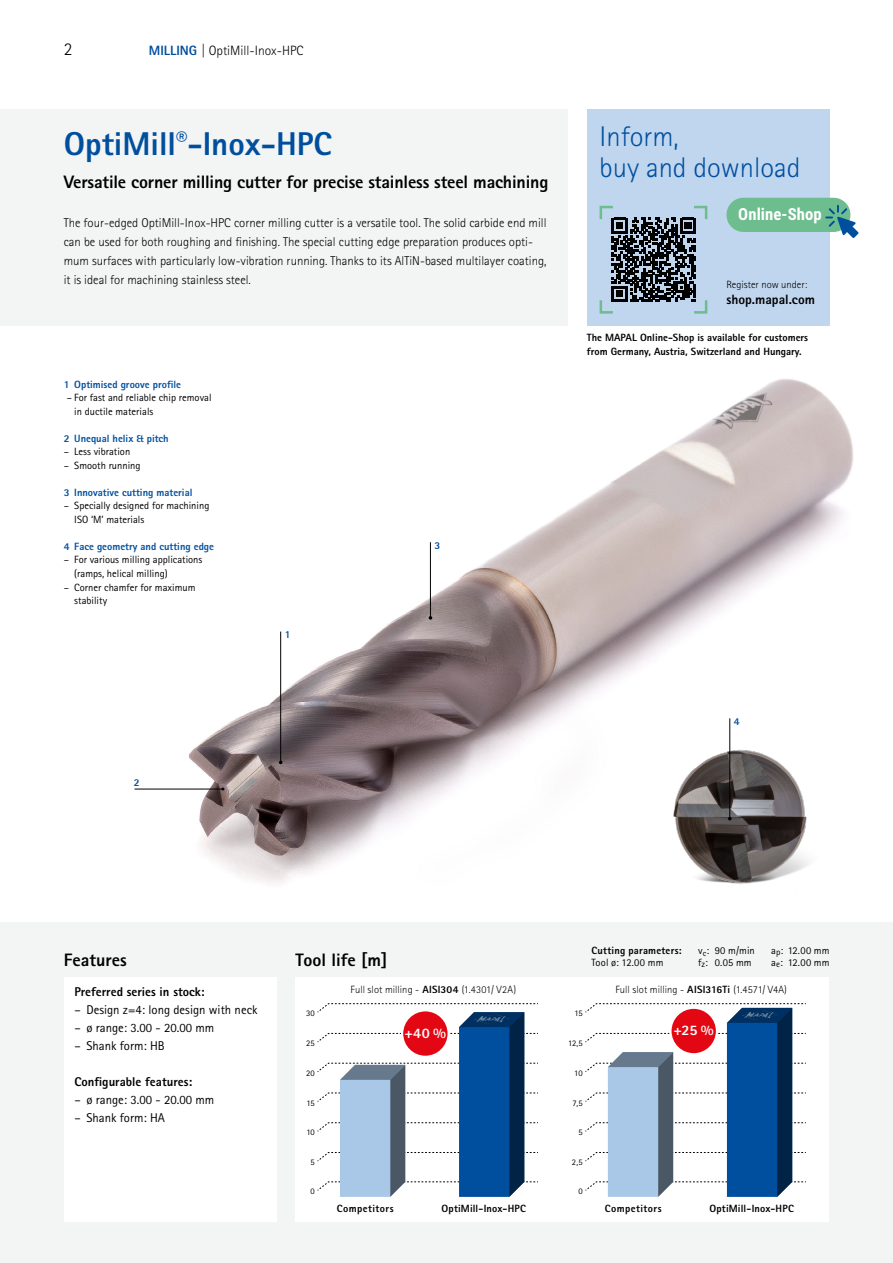
<style>
.page{position:relative;width:893px;height:1263px;background:#fff}
.page>*{position:absolute;margin:0;border:0;box-sizing:border-box;transform-origin:0 0}
.t1{font:800 33px "Rotis Sans Serif W1 G";color:#004f9f}
.t2{font:300 28.5px/30px "Rotis Sans Serif W1 G";color:#004f9f}
.t3{font:800 18px "Rotis Sans Serif W1 G";letter-spacing:-.01em;color:#000}
.t4{font:300 18px "Rotis Sans Serif W1 G";color:#000}
.t5{font:700 16.65px "Roboto Condensed";letter-spacing:.005em;color:#fff}
.t6{font:800 14.55px "Rotis Sans Serif W1 G";color:#fff}
.t7{font:300 13.5px "Rotis Sans Serif W1 G";color:#000}
.t8{font:800 13.5px "Rotis Sans Serif W1 G";color:#000}
.t9{font:300 12.75px/19px "Rotis Sans Serif W1 G";color:#000}
.t10{font:12.75px "Rotis Sans Serif W1 G";color:#000}
.t11{font:800 12.75px "Rotis Sans Serif W1 G";color:#000}
.t12{font:10.5px/13.5px "Rotis Sans Serif W1 G";color:#000}
.t13{font:800 10.5px/13.5px "Rotis Sans Serif W1 G";color:#000}
.t14{font:800 10.5px "Rotis Sans Serif W1 G";color:#004f9f}
.t15{font:300 10.5px "Rotis Sans Serif W1 G";color:#000}
.t16{font:800 10.5px "Rotis Sans Serif W1 G";letter-spacing:.04em;color:#000}
.t17{font:800 10.5px "Rotis Sans Serif W1 G";letter-spacing:.02em;color:#000}
.t18{font:8.55px "Rotis Sans Serif W1 G";letter-spacing:-.01em;color:#000}
.s1{font-weight:800;color:#004f9f}
.s2{font-weight:800}
</style>
<div class="page">
<img style="left:0;top:238px;width:893px;height:685px">
<div style="left:0;top:923px;width:893px;height:340px;background:#f3f4f4"></div>
<div style="left:64px;top:977px;width:212px;height:244px;background:#fff"></div>
<div style="left:296px;top:977px;width:533px;height:244px;background:#fff"></div>
<hr style="left:280px;top:631px;width:1px;height:131px;background:#000">
<hr style="left:135px;top:789px;width:88px;height:1px;background:#000">
<img style="left:657px;top:735px;width:204px;height:188px">
<img style="left:649px;top:741px;width:187px;height:145px">
<hr style="left:729px;top:718px;width:1px;height:101px;background:#000">
<hr style="left:430px;top:542px;width:1px;height:76px;background:#000">
<svg style="left:317px;top:1003px;width:221px;height:194px"></svg>
<img style="left:466px;top:1014px;width:52px;height:11px">
<div style="left:402px;top:1010px;width:47px;height:47px;background:#e30613;border-radius:50%"></div>
<div style="left:401px;top:1009px;width:49px;height:49px;border:2px solid #fff;border-radius:50%"></div>
<svg style="left:585px;top:1003px;width:221px;height:194px"></svg>
<img style="left:734px;top:1010px;width:52px;height:11px">
<div style="left:670px;top:1008px;width:47px;height:46px;background:#e30613;border-radius:50%"></div>
<div style="left:669px;top:1006px;width:49px;height:49px;border:2px solid #fff;border-radius:50%"></div>
<div style="left:0;top:109px;width:568px;height:217px;background:#f3f4f4"></div>
<div style="left:587px;top:109px;width:242px;height:217px;background:#c0d6ee"></div>
<svg style="left:599px;top:205px;width:109px;height:109px"></svg>
<div style="left:727px;top:198px;width:123px;height:33px;background:#6ebd8f;border-radius:16px"></div>
<div style="left:726px;top:198px;width:124px;height:34px;border:1px solid #6ebd8f;border-radius:16px"></div>
<svg style="left:825px;top:205px;width:34px;height:33px"></svg>
<h3 class="t4" style="left:64px;top:39px;width:10px">2</h3>
<p class="t7" style="left:149px;top:43px;width:156px"><span class="s1">MILLING</span> | OptiMill-Inox-HPC</p>
<h1 class="t1" style="left:64px;top:123px;width:269px">OptiMill<sup>®</sup>-Inox-HPC</h1>
<h3 class="t3" style="left:64px;top:170px;width:486px">Versatile corner milling cutter for precise stainless steel machining</h3>
<p class="t9" style="left:64px;top:213px;width:484px">The four-edged OptiMill-Inox-HPC corner milling cutter is a versatile tool. The solid carbide end mill can be used for both roughing and finishing. The special cutting edge preparation produces opti&shy;mum surfaces with particularly low-vibration running. Thanks to its AlTiN-based multilayer coating, it is ideal for machining stainless steel.</p>
<p class="t14" style="left:64px;top:378px;width:119px">1 Optimised groove profile</p>
<p class="t12" style="left:74px;top:391px;width:139px;text-indent:-7px">– For fast and reliable chip removal in ductile materials</p>
<p class="t14" style="left:64px;top:432px;width:106px">2 Unequal helix &amp; pitch</p>
<p class="t12" style="left:64px;top:445px;width:68px">– Less vibration</p>
<p class="t12" style="left:64px;top:459px;width:78px">– Smooth running</p>
<p class="t14" style="left:64px;top:486px;width:130px">3 Innovative cutting material</p>
<p class="t12" style="left:74px;top:499px;width:137px;text-indent:-10px">– Specially designed for machining<br>ISO ‘M’ materials</p>
<p class="t14" style="left:64px;top:540px;width:152px">4 Face geometry and cutting edge</p>
<p class="t12" style="left:74px;top:553px;width:130px;text-indent:-10px">– For various milling applications (ramps, helical milling)</p>
<p class="t12" style="left:74px;top:580px;width:123px;text-indent:-10px">– Corner chamfer for maximum stability</p>
<p class="t14" style="left:134px;top:775px;width:7px">2</p>
<p class="t14" style="left:285px;top:628px;width:7px">1</p>
<p class="t14" style="left:434px;top:538px;width:7px">3</p>
<h2 class="t2" style="left:600px;top:122px;width:203px">Inform,<br>buy and download</h2>
<h3 class="t5" style="left:738px;top:203px;width:85px">Online-Shop</h3>
<p class="t15" style="left:726px;top:278px;width:82px">Register now under:</p>
<p class="t8" style="left:726px;top:291px;width:90px">shop.mapal.com</p>
<p class="t13" style="left:587px;top:331px;width:223px">The MAPAL Online-Shop is available for customers from Germany, Austria, Switzerland and Hungary.</p>
<p class="t14" style="left:734px;top:714px;width:7px">4</p>
<h3 class="t3" style="left:64px;top:948px;width:64px">Features</h3>
<p class="t11" style="left:74px;top:983px;width:132px">Preferred series in stock:</p>
<p class="t10" style="left:74px;top:1002px;width:185px">– Design z=4: long design with neck</p>
<p class="t10" style="left:74px;top:1020px;width:141px">– ø range: 3.00 - 20.00 mm</p>
<p class="t10" style="left:74px;top:1038px;width:92px">– Shank form: HB</p>
<p class="t11" style="left:74px;top:1073px;width:119px">Configurable features:</p>
<p class="t10" style="left:74px;top:1092px;width:141px">– ø range: 3.00 - 20.00 mm</p>
<p class="t10" style="left:74px;top:1110px;width:92px">– Shank form: HA</p>
<h3 class="t3" style="left:296px;top:948px;width:93px">Tool life [m]</h3>
<p class="t18" style="left:306px;top:1008px;width:10px">30</p>
<p class="t18" style="left:306px;top:1038px;width:10px">25</p>
<p class="t18" style="left:306px;top:1068px;width:10px">20</p>
<p class="t18" style="left:306px;top:1097px;width:10px">15</p>
<p class="t18" style="left:306px;top:1127px;width:10px">10</p>
<p class="t18" style="left:310px;top:1157px;width:6px">5</p>
<p class="t18" style="left:310px;top:1186px;width:6px">0</p>
<p class="t15" style="left:351px;top:983px;width:167px">Full slot milling - <span class="s2">AISI304</span> (1.4301/ V2A)</p>
<p class="t6" style="left:404px;top:1024px;width:43px">+40 %</p>
<p class="t16" style="left:337px;top:1202px;width:58px">Competitors</p>
<p class="t13" style="left:441px;top:1201px;width:86px">OptiMill-Inox-HPC</p>
<p class="t18" style="left:574px;top:1008px;width:10px">15</p>
<p class="t18" style="left:568px;top:1038px;width:16px">12,5</p>
<p class="t17" style="left:591px;top:944px;width:92px">Cutting parameters:</p>
<p class="t12" style="left:591px;top:956px;width:74px">Tool ø: 12.00 mm</p>
<p class="t12" style="left:698px;top:944px;width:58px;line-height:12px">v<sub>c</sub>: 90 m/min f<sub>z</sub>: 0.05 mm</p>
<p class="t12" style="left:771px;top:944px;width:60px;line-height:12px">a<sub>p</sub>: 12.00 mm a<sub>e</sub>: 12.00 mm</p>
<p class="t15" style="left:615px;top:983px;width:173px">Full slot milling - <span class="s2">AISI316Ti</span> (1.4571/ V4A)</p>
<p class="t6" style="left:673px;top:1021px;width:42px">+25 %</p>
<p class="t18" style="left:574px;top:1068px;width:10px">10</p>
<p class="t18" style="left:573px;top:1097px;width:12px">7,5</p>
<p class="t18" style="left:578px;top:1127px;width:6px">5</p>
<p class="t18" style="left:572px;top:1157px;width:12px">2,5</p>
<p class="t18" style="left:578px;top:1186px;width:6px">0</p>
<p class="t16" style="left:605px;top:1202px;width:58px">Competitors</p>
<p class="t13" style="left:709px;top:1201px;width:86px">OptiMill-Inox-HPC</p>
</div>
